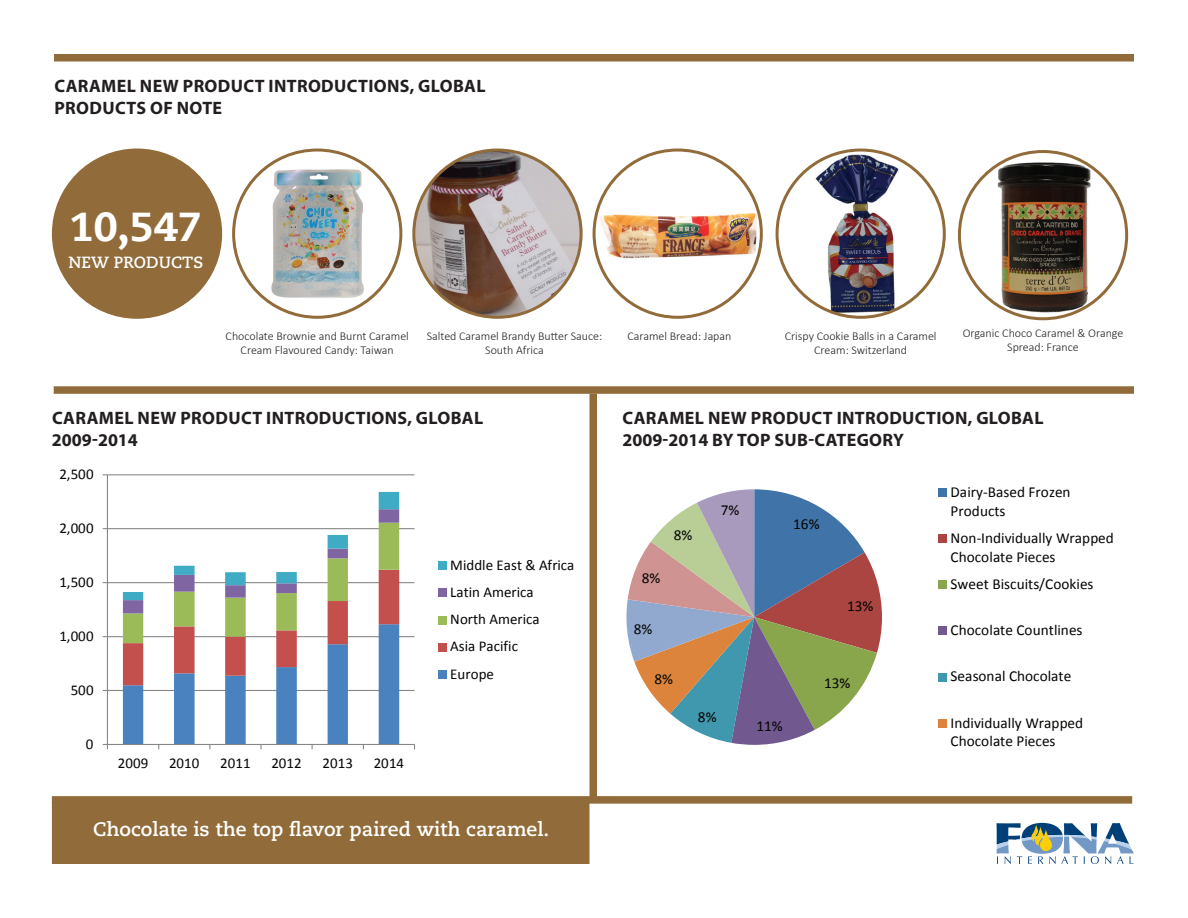
<style>
.page{position:relative;width:1188px;height:918px;background:#fff}
.page>*{position:absolute;margin:0;border:0;box-sizing:border-box;transform-origin:0 0}
.t1{font:800 40.5px "Caecilia LT Std";color:#fff}
.t2{font:700 19.5px "Caecilia LT Std";color:#fff}
.t3{font:700 18px/21.6px "Myriad Pro";letter-spacing:.02em;color:#231f20}
.t4{font:700 16.2px "Caecilia LT Std";color:#fff}
.t5{font:15.3px/18.8px "Calibri";color:#040503}
.t6{font:15px/27.2px "Calibri";color:#040503}
.t7{font:300 12px/14.4px "Calibri";color:#231f20;text-align:center}
</style>
<div class="page">
<svg style="left:997px;top:823px;width:137px;height:41px"></svg>
<div style="left:54px;top:54px;width:1080px;height:8px;background:#916b39"></div>
<svg style="left:626px;top:489px;width:256px;height:256px"></svg>
<div style="left:939px;top:488px;width:8px;height:9px;background:#4073a8"></div>
<div style="left:939px;top:534px;width:8px;height:9px;background:#aa4542"></div>
<div style="left:939px;top:581px;width:8px;height:8px;background:#89a64c"></div>
<div style="left:939px;top:627px;width:8px;height:8px;background:#715990"></div>
<div style="left:939px;top:673px;width:8px;height:8px;background:#4098af"></div>
<div style="left:939px;top:719px;width:8px;height:8px;background:#dc843b"></div>
<div style="left:52px;top:796px;width:1080px;height:8px;background:#916b39"></div>
<div style="left:53px;top:149px;width:168px;height:169px;background:#916b39;border-radius:50%"></div>
<img style="left:271px;top:169px;width:93px;height:129px">
<div style="left:54px;top:386px;width:1080px;height:8px;background:#916b39"></div>
<img style="left:415px;top:150px;width:166px;height:167px">
<img style="left:597px;top:210px;width:161px;height:50px">
<img style="left:814px;top:153px;width:87px;height:161px">
<div style="left:590px;top:394px;width:7px;height:406px;background:#916b39"></div>
<div style="left:52px;top:802px;width:538px;height:62px;background:#916b39"></div>
<img style="left:989px;top:153px;width:108px;height:161px">
<hr style="left:107px;top:690px;width:308px;height:1px;background:#868686">
<hr style="left:107px;top:636px;width:308px;height:1px;background:#868686">
<hr style="left:107px;top:582px;width:308px;height:1px;background:#868686">
<hr style="left:107px;top:528px;width:308px;height:1px;background:#868686">
<hr style="left:107px;top:474px;width:308px;height:1px;background:#868686">
<hr style="left:107px;top:475px;width:1px;height:269px;background:#868686">
<hr style="left:107px;top:744px;width:308px;height:1px;background:#868686">
<svg style="left:103px;top:744px;width:5px;height:5px"></svg>
<svg style="left:123px;top:492px;width:276px;height:257px"></svg>
<div style="left:438px;top:562px;width:9px;height:8px;background:#3fabc5"></div>
<div style="left:438px;top:589px;width:9px;height:8px;background:#8065a3"></div>
<div style="left:438px;top:616px;width:9px;height:8px;background:#9abb58"></div>
<div style="left:438px;top:643px;width:9px;height:8px;background:#c3504d"></div>
<div style="left:438px;top:670px;width:9px;height:8px;background:#4a81bf"></div>
<h3 class="t3" style="left:54px;top:75px;width:433px">CARAMEL NEW PRODUCT INTRODUCTIONS, GLOBAL<br>PRODUCTS OF NOTE</h3>
<h1 class="t1" style="left:70px;top:202px;width:133px">10,547</h1>
<h3 class="t4" style="left:69px;top:252px;width:136px">NEW PRODUCTS</h3>
<p class="t7" style="left:226px;top:328px;width:185px">Chocolate Brownie and Burnt Caramel<br>Cream Flavoured Candy: Taiwan</p>
<p class="t7" style="left:427px;top:328px;width:177px">Salted Caramel Brandy Butter Sauce:<br>South Africa</p>
<p class="t7" style="left:627px;top:328px;width:106px">Caramel Bread: Japan</p>
<p class="t7" style="left:785px;top:328px;width:153px">Crispy Cookie Balls in a Caramel<br>Cream: Switzerland</p>
<p class="t7" style="left:963px;top:326px;width:162px">Organic Choco Caramel &amp; Orange<br>Spread: France</p>
<h3 class="t3" style="left:52px;top:407px;width:433px">CARAMEL NEW PRODUCT INTRODUCTIONS, GLOBAL<br>2009-2014</h3>
<h3 class="t3" style="left:622px;top:407px;width:423px">CARAMEL NEW PRODUCT INTRODUCTION, GLOBAL<br>2009-2014 BY TOP SUB-CATEGORY</h3>
<p class="t6" style="left:59px;top:461px;width:36px">2,500</p>
<p class="t6" style="left:59px;top:514px;width:36px">2,000</p>
<p class="t6" style="left:59px;top:568px;width:36px">1,500</p>
<p class="t6" style="left:59px;top:622px;width:36px">1,000</p>
<p class="t6" style="left:71px;top:676px;width:24px">500</p>
<p class="t6" style="left:86px;top:730px;width:9px">0</p>
<p class="t6" style="left:118px;top:750px;width:32px">2009</p>
<p class="t6" style="left:169px;top:750px;width:32px">2010</p>
<p class="t6" style="left:220px;top:750px;width:32px">2011</p>
<p class="t6" style="left:271px;top:750px;width:32px">2012</p>
<p class="t6" style="left:323px;top:750px;width:32px">2013</p>
<p class="t6" style="left:374px;top:750px;width:32px">2014</p>
<p class="t6" style="left:450px;top:552px;width:126px">Middle East &amp; Africa<br>Latin America<br>North America<br>Asia Pacific<br>Europe</p>
<h2 class="t2" style="left:93px;top:818px;width:458px">Chocolate is the top flavor paired with caramel.</h2>
<p class="t5" style="left:642px;top:569px;width:20px">8%</p>
<p class="t5" style="left:674px;top:525px;width:20px">8%</p>
<p class="t5" style="left:634px;top:619px;width:20px">8%</p>
<p class="t5" style="left:654px;top:670px;width:20px">8%</p>
<p class="t5" style="left:721px;top:500px;width:20px">7%</p>
<p class="t5" style="left:698px;top:708px;width:20px">8%</p>
<p class="t5" style="left:793px;top:515px;width:28px">16%</p>
<p class="t5" style="left:757px;top:717px;width:28px">11%</p>
<p class="t5" style="left:847px;top:597px;width:28px">13%</p>
<p class="t5" style="left:824px;top:673px;width:28px">13%</p>
<p class="t5" style="left:951px;top:482px;width:122px">Dairy-Based Frozen<br>Products</p>
<p class="t5" style="left:951px;top:529px;width:165px">Non-Individually Wrapped<br>Chocolate Pieces</p>
<p class="t5" style="left:951px;top:575px;width:144px">Sweet Biscuits/Cookies</p>
<p class="t5" style="left:951px;top:621px;width:133px">Chocolate Countlines</p>
<p class="t5" style="left:951px;top:667px;width:122px">Seasonal Chocolate</p>
<p class="t5" style="left:951px;top:713px;width:134px">Individually Wrapped<br>Chocolate Pieces</p>
</div>
